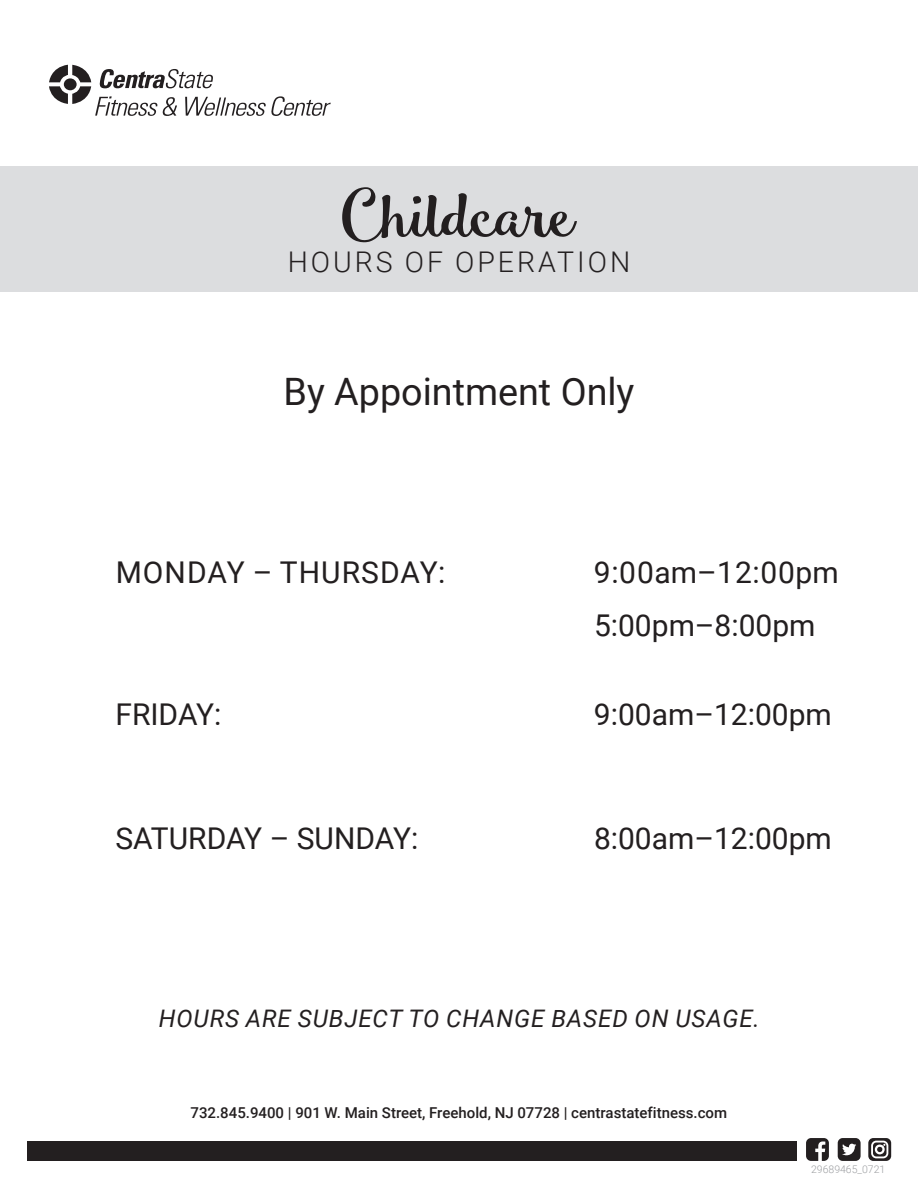
<style>
.page{position:relative;width:918px;height:1188px;background:#fff}
.page>*{position:absolute;margin:0;border:0;box-sizing:border-box;transform-origin:0 0}
.t1{font:63.45px "Smoothie Shoppe";letter-spacing:-.065em;color:#231f20;scale:1.11 1}
.t2{font:37.8px "Roboto";color:#231f20}
.t3{font:30px/53.2px "Roboto";color:#231f20}
.t4{font:30px "Roboto";letter-spacing:.035em;color:#231f20}
.t5{font:300 28.5px "Roboto";letter-spacing:.105em;color:#231f20}
.t6{font:italic 24.15px "Roboto";letter-spacing:.035em;color:#231f20}
.t7{font:500 15px "Roboto";color:#231f20}
.t8{font:300 10.5px "Roboto";color:#9d9fa2}
</style>
<div class="page">
<div style="left:27px;top:1141px;width:770px;height:20px;background:#231f20"></div>
<svg style="left:868px;top:1138px;width:23px;height:23px"></svg>
<svg style="left:806px;top:1138px;width:23px;height:23px"></svg>
<svg style="left:838px;top:1138px;width:23px;height:23px"></svg>
<svg style="left:49px;top:65px;width:282px;height:51px"></svg>
<div style="left:0;top:167px;width:918px;height:125px;background:#dcdddf"></div>
<p class="t1" style="left:341px;top:176px;width:214px">Childcare</p>
<p class="t5" style="left:288px;top:242px;width:344px">HOURS OF OPERATION</p>
<p class="t2" style="left:283px;top:365px;width:353px">By Appointment Only</p>
<p class="t4" style="left:116px;top:551px;width:331px">MONDAY – THURSDAY:</p>
<p class="t3" style="left:594px;top:544px;width:246px">9:00am–12:00pm<br>5:00pm–8:00pm</p>
<p class="t3" style="left:115px;top:687px;width:108px">FRIDAY:</p>
<p class="t3" style="left:594px;top:687px;width:239px">9:00am–12:00pm</p>
<p class="t3" style="left:115px;top:810px;width:304px">SATURDAY – SUNDAY:</p>
<p class="t3" style="left:594px;top:810px;width:239px">8:00am–12:00pm</p>
<p class="t6" style="left:159px;top:1002px;width:602px">HOURS ARE SUBJECT TO CHANGE BASED ON USAGE.</p>
<p class="t7" style="left:191px;top:1102px;width:538px">732.845.9400 | 901 W. Main Street, Freehold, NJ 07728 | centrastatefitness.com</p>
<p class="t8" style="left:811px;top:1162px;width:76px">29689465_0721</p>
</div>
